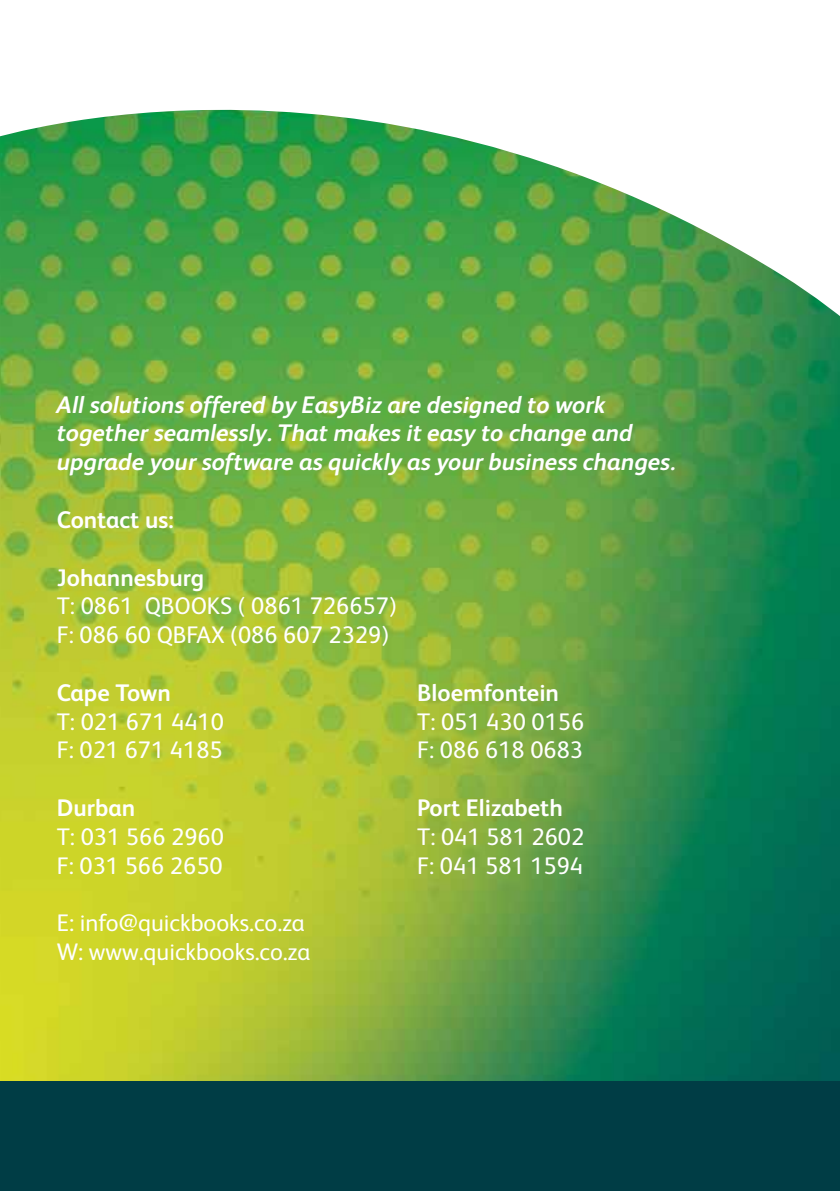
<style>
.page{position:relative;width:840px;height:1191px;background:#fff}
.page>*{position:absolute;margin:0;border:0;box-sizing:border-box;transform-origin:0 0}
.t1{font:24px/28.8px "FS Albert";color:#fff}
.t2{font:italic 700 24px/28.8px "FS Albert";color:#fff}
.t3{font:700 24px "FS Albert";color:#fff}
</style>
<div class="page">
<img style="left:0;top:339px;width:839px;height:742px">
<svg style="left:0;top:109px;width:839px;height:230px"></svg>
<div style="left:0;top:1081px;width:839px;height:110px;background:#003d45"></div>
<p class="t2" style="left:57px;top:389px;width:619px">All solutions offered by EasyBiz are designed to work together seamlessly. That makes it easy to change and upgrade your software as quickly as your business changes.</p>
<p class="t3" style="left:57px;top:503px;width:119px">Contact us:</p>
<p class="t3" style="left:57px;top:561px;width:149px">Johannesburg</p>
<p class="t1" style="left:57px;top:590px;width:341px">T: 0861 QBOOKS ( 0861 726657)<br>F: 086 60 QBFAX (086 607 2329)</p>
<p class="t3" style="left:57px;top:676px;width:116px">Cape Town</p>
<p class="t3" style="left:417px;top:676px;width:143px">Bloemfontein</p>
<p class="t1" style="left:57px;top:705px;width:169px">T: 021 671 4410</p>
<p class="t1" style="left:417px;top:705px;width:169px">T: 051 430 0156</p>
<p class="t1" style="left:57px;top:734px;width:167px">F: 021 671 4185</p>
<p class="t1" style="left:417px;top:734px;width:167px">F: 086 618 0683</p>
<p class="t3" style="left:57px;top:791px;width:80px">Durban</p>
<p class="t3" style="left:417px;top:791px;width:147px">Port Elizabeth</p>
<p class="t1" style="left:57px;top:821px;width:169px">T: 031 566 2960</p>
<p class="t1" style="left:417px;top:821px;width:169px">T: 041 581 2602</p>
<p class="t1" style="left:57px;top:849px;width:167px">F: 031 566 2650</p>
<p class="t1" style="left:417px;top:849px;width:167px">F: 041 581 1594</p>
<p class="t1" style="left:57px;top:907px;width:255px">E: info@quickbooks.co.za<br>W: www.quickbooks.co.za</p>
</div>
